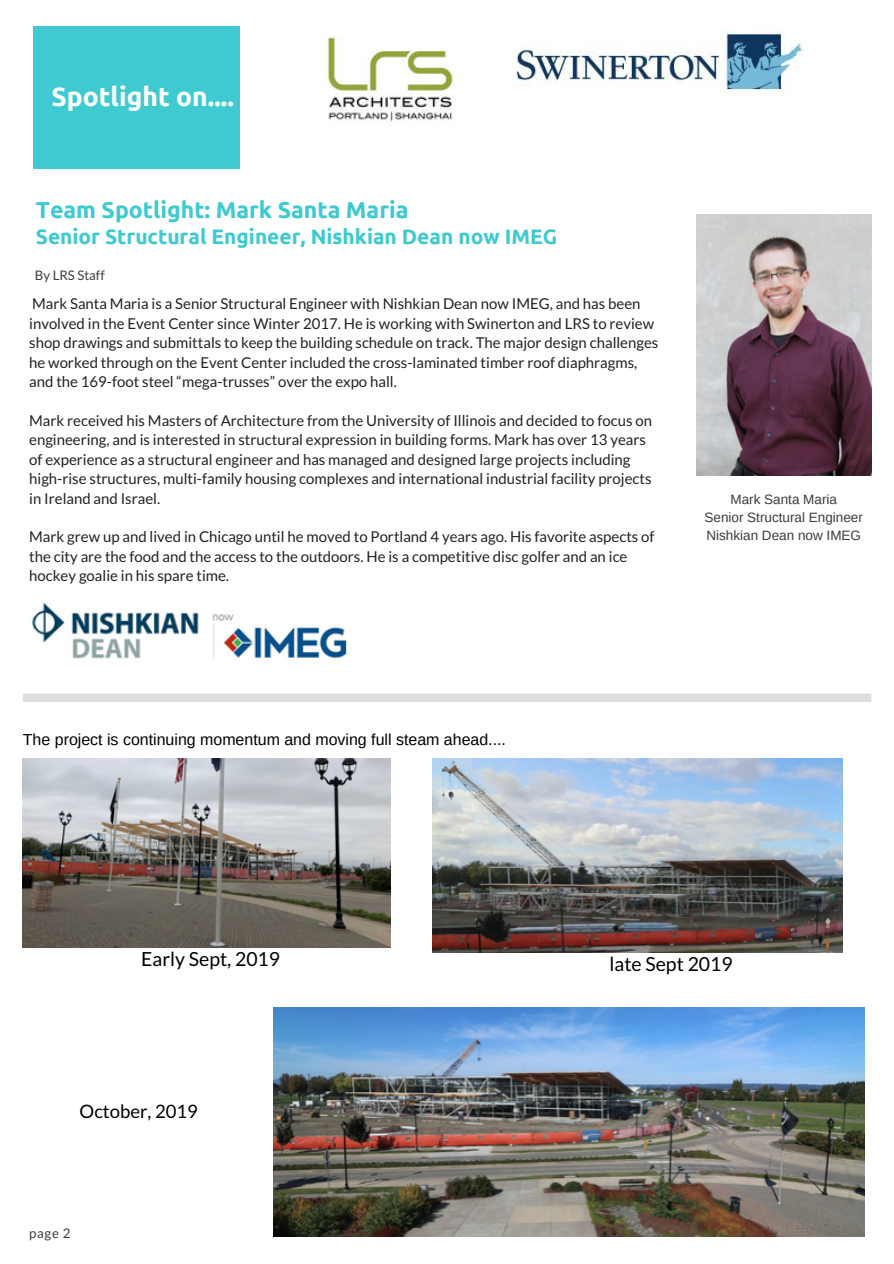
<style>
.page{position:relative;width:894px;height:1264px;background:#fff}
.page>*{position:absolute;margin:0;border:0;box-sizing:border-box;transform-origin:0 0}
.t1{font:700 26.55px "Ubuntu";color:#fff}
.t2{font:700 23.1px "Ubuntu";color:#3ecad0}
.t3{font:700 20.85px "Ubuntu";color:#3ecad0}
.t4{font:19.35px "Lato";color:#000}
.t5{font:18.45px "Lato";color:#000}
.t6{font:15.9px "Arimo";color:#000}
.t7{font:15px/19.5px "Lato";color:#222}
.t8{font:13.5px/18px "Arimo";color:#3d3d3d;text-align:center}
.t9{font:13.2px "Lato";color:#3d3d3d}
</style>
<div class="page">
<div style="left:34px;top:26px;width:206px;height:142px;background:#3ecad0"></div>
<svg style="left:23px;top:693px;width:848px;height:9px;background:#e0e0e0"></svg>
<img style="left:696px;top:214px;width:175px;height:261px">
<img style="left:23px;top:758px;width:367px;height:189px">
<img style="left:273px;top:1007px;width:591px;height:229px">
<img style="left:432px;top:758px;width:410px;height:194px">
<img style="left:327px;top:36px;width:126px;height:86px">
<img style="left:32px;top:602px;width:315px;height:57px">
<img style="left:512px;top:29px;width:292px;height:62px">
<h1 class="t1" style="left:51px;top:81px;width:184px">Spotlight on....</h1>
<h2 class="t2" style="left:36px;top:196px;width:374px">Team Spotlight: Mark Santa Maria</h2>
<h3 class="t3" style="left:36px;top:224px;width:523px">Senior Structural Engineer, Nishkian Dean now IMEG</h3>
<p class="t9" style="left:35px;top:266px;width:71px">By LRS Staff</p>
<p class="t7" style="left:29px;top:294px;width:630px">Mark Santa Maria is a Senior Structural Engineer with Nishkian Dean now IMEG, and has been involved in the Event Center since Winter 2017. He is working with Swinerton and LRS to review shop drawings and submittals to keep the building schedule on track. The major design challenges he worked through on the Event Center included the cross-laminated timber roof diaphragms, and the 169-foot steel “mega-trusses” over the expo hall.</p>
<p class="t7" style="left:29px;top:410px;width:624px">Mark received his Masters of Architecture from the University of Illinois and decided to focus on engineering, and is interested in structural expression in building forms. Mark has over 13 years of experience as a structural engineer and has managed and designed large projects including high-rise structures, multi-family housing complexes and international industrial facility projects in Ireland and Israel.</p>
<p class="t7" style="left:29px;top:527px;width:626px">Mark grew up and lived in Chicago until he moved to Portland 4 years ago. His favorite aspects of the city are the food and the access to the outdoors. He is a competitive disc golfer and an ice hockey goalie in his spare time.</p>
<p class="t8" style="left:704px;top:490px;width:160px">Mark Santa Maria<br>Senior Structural Engineer<br>Nishkian Dean now IMEG</p>
<p class="t6" style="left:23px;top:730px;width:484px">The project is continuing momentum and moving full steam ahead....</p>
<p class="t4" style="left:141px;top:946px;width:140px">Early Sept, 2019</p>
<p class="t4" style="left:609px;top:951px;width:125px">late Sept 2019</p>
<p class="t5" style="left:80px;top:1099px;width:120px">October, 2019</p>
<p class="t9" style="left:29px;top:1224px;width:43px">page 2</p>
</div>
